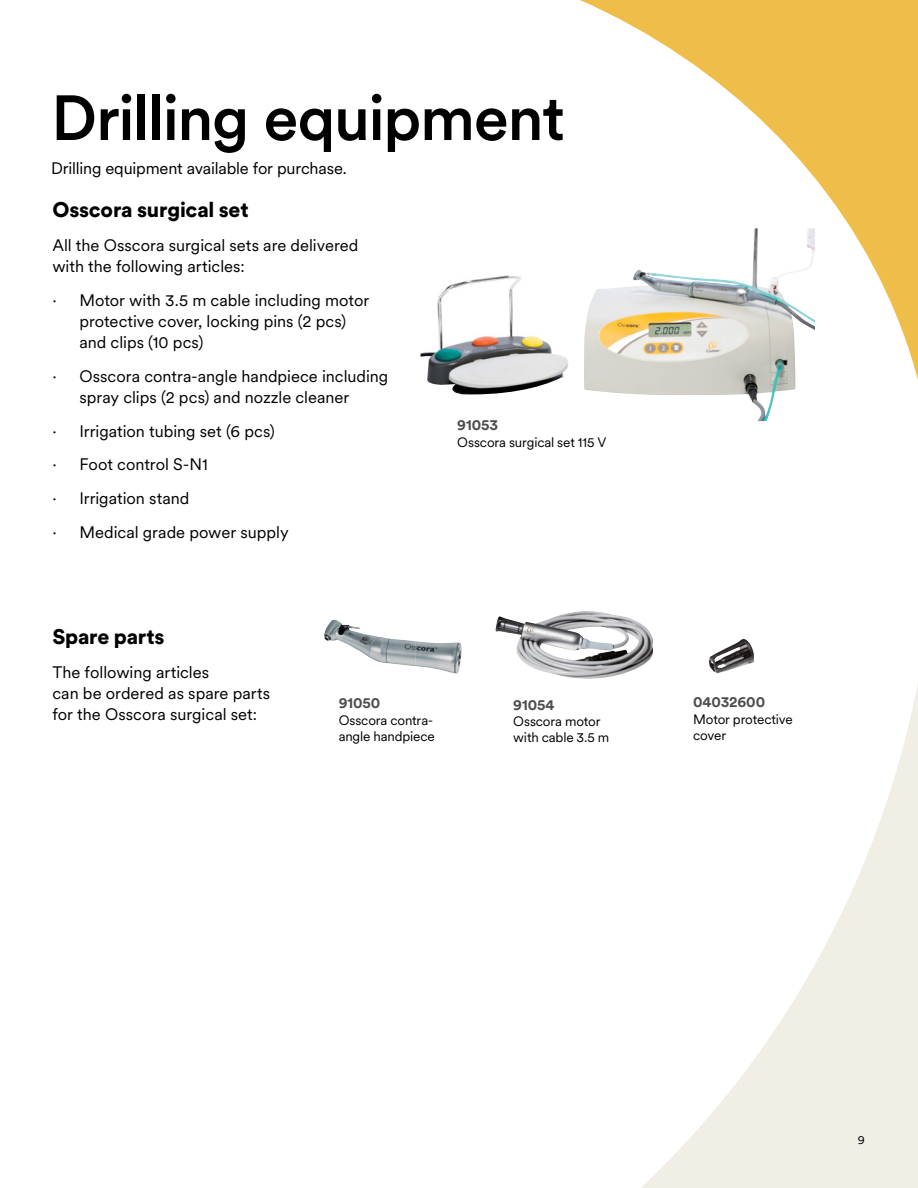
<style>
.page{position:relative;width:918px;height:1188px;background:#fff}
.page>*{position:absolute;margin:0;border:0;box-sizing:border-box;transform-origin:0 0}
.t1{font:500 63px "Circular XX";letter-spacing:-.025em;color:#000}
.t2{font:900 21px "Circular XX";letter-spacing:-.01em;color:#000}
.t3{font:16.5px/21px "Circular XX";color:#000}
.t4{font:700 15px "Circular XX";letter-spacing:-.005em;color:#4d4d4f}
.t5{font:13.5px/16.2px "Circular XX";letter-spacing:-.01em;color:#000}
.t6{font:12px "Circular XX";color:#000}
</style>
<div class="page">
<svg style="left:420px;top:0;width:498px;height:422px"></svg>
<svg style="left:415px;top:638px;width:503px;height:550px"></svg>
<img style="left:421px;top:259px;width:148px;height:135px">
<img style="left:584px;top:228px;width:231px;height:193px">
<img style="left:324px;top:620px;width:92px;height:46px">
<img style="left:416px;top:641px;width:46px;height:33px">
<img style="left:495px;top:611px;width:159px;height:69px">
<img style="left:709px;top:639px;width:46px;height:34px">
<h1 class="t1" style="left:51px;top:75px;width:515px">Drilling equipment</h1>
<p class="t3" style="left:51px;top:157px;width:297px">Drilling equipment available for purchase.</p>
<p class="t2" style="left:52px;top:195px;width:198px">Osscora surgical set</p>
<p class="t3" style="left:52px;top:234px;width:308px">All the Osscora surgical sets are delivered with the following articles:</p>
<p class="t3" style="left:52px;top:289px;width:6px">⋅</p>
<p class="t3" style="left:79px;top:289px;width:291px">Motor with 3.5 m cable including motor protective cover, locking pins (2 pcs) and clips (10 pcs)</p>
<p class="t3" style="left:52px;top:365px;width:6px">⋅</p>
<p class="t3" style="left:79px;top:365px;width:311px">Osscora contra-angle handpiece including spray clips (2 pcs) and nozzle cleaner</p>
<p class="t3" style="left:52px;top:420px;width:6px">⋅</p>
<p class="t3" style="left:79px;top:420px;width:197px">Irrigation tubing set (6 pcs)</p>
<p class="t3" style="left:52px;top:453px;width:6px">⋅</p>
<p class="t3" style="left:79px;top:453px;width:130px">Foot control S-N1</p>
<p class="t3" style="left:52px;top:487px;width:6px">⋅</p>
<p class="t3" style="left:79px;top:487px;width:112px">Irrigation stand</p>
<p class="t3" style="left:52px;top:521px;width:6px">⋅</p>
<p class="t3" style="left:79px;top:521px;width:211px">Medical grade power supply</p>
<p class="t4" style="left:457px;top:415px;width:42px">91053</p>
<p class="t5" style="left:457px;top:433px;width:151px">Osscora surgical set 115 V</p>
<p class="t2" style="left:52px;top:622px;width:114px">Spare parts</p>
<p class="t3" style="left:52px;top:661px;width:219px">The following articles<br>can be ordered as spare parts for the Osscora surgical set:</p>
<p class="t4" style="left:339px;top:693px;width:43px">91050</p>
<p class="t5" style="left:339px;top:711px;width:98px">Osscora contra&shy;angle handpiece</p>
<p class="t4" style="left:513px;top:694px;width:43px">91054</p>
<p class="t5" style="left:513px;top:712px;width:98px">Osscora motor with cable 3.5 m</p>
<p class="t4" style="left:693px;top:692px;width:73px">04032600</p>
<p class="t5" style="left:693px;top:710px;width:101px">Motor protective cover</p>
<p class="t6" style="left:858px;top:1132px;width:8px">9</p>
</div>
